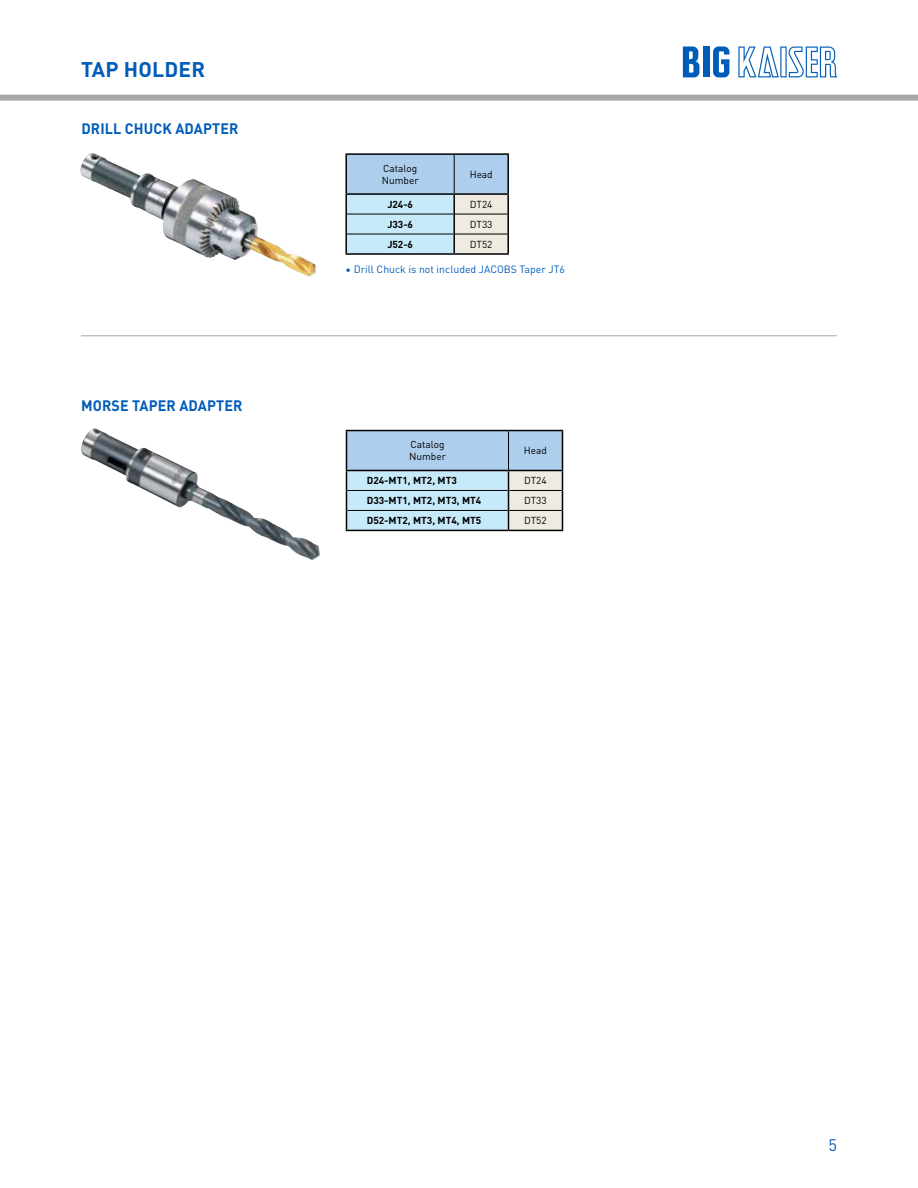
<style>
.page{position:relative;width:918px;height:1188px;background:#fff}
.page>*{position:absolute;margin:0;border:0;box-sizing:border-box;transform-origin:0 0}
.t1{font:700 21px "DINOT";letter-spacing:.01em;color:#005cb9}
.t2{font:16.5px "DINOT";color:#005cb9}
.t3{font:700 15px "DINOT";letter-spacing:.01em;color:#005cb9;scale:.95 1}
.t4{font:10.5px "DINOT";color:#005cb9}
.t5{font:700 10.05px "DINOT";color:#000}
.t6{font:10.05px/12px "DINOT";color:#000}
</style>
<div class="page">
<div style="left:0;top:95px;width:918px;height:6px;background:#a7a8a9"></div>
<svg style="left:713px;top:47px;width:16px;height:30px"></svg>
<div style="left:703px;top:47px;width:6px;height:30px;background:#005cb9"></div>
<svg style="left:683px;top:47px;width:16px;height:30px"></svg>
<svg style="left:738px;top:47px;width:99px;height:30px"></svg>
<hr style="left:81px;top:335px;width:756px;height:1px;background:#a7a8a9">
<img style="left:80px;top:153px;width:236px;height:124px">
<img style="left:81px;top:428px;width:239px;height:132px">
<hr style="left:345px;top:153px;width:109px;height:2px;background:#000">
<hr style="left:454px;top:153px;width:55px;height:2px;background:#000">
<hr style="left:345px;top:253px;width:109px;height:2px;background:#000">
<hr style="left:454px;top:253px;width:55px;height:2px;background:#000">
<svg style="left:345px;top:154px;width:164px;height:100px;background:#b6cede"></svg>
<hr style="left:346px;top:430px;width:162px;height:1px;background:#000">
<hr style="left:508px;top:430px;width:55px;height:1px;background:#000">
<hr style="left:346px;top:530px;width:162px;height:1px;background:#000">
<hr style="left:508px;top:530px;width:55px;height:1px;background:#000">
<svg style="left:346px;top:431px;width:217px;height:99px;background:#b7d1e3"></svg>
<h1 class="t1" style="left:81px;top:53px;width:125px">TAP HOLDER</h1>
<h3 class="t3" style="left:81px;top:117px;width:167px">DRILL CHUCK ADAPTER</h3>
<h3 class="t3" style="left:81px;top:394px;width:171px">MORSE TAPER ADAPTER</h3>
<p class="t6" style="left:382px;top:162px;width:38px">Catalog<br>Number</p>
<p class="t6" style="left:470px;top:168px;width:25px">Head</p>
<p class="t5" style="left:387px;top:196px;width:27px">J24-6</p>
<p class="t6" style="left:470px;top:198px;width:24px">DT24</p>
<p class="t5" style="left:387px;top:216px;width:27px">J33-6</p>
<p class="t6" style="left:470px;top:218px;width:24px">DT33</p>
<p class="t5" style="left:387px;top:236px;width:27px">J52-6</p>
<p class="t6" style="left:470px;top:238px;width:24px">DT52</p>
<p class="t4" style="left:345px;top:261px;width:221px">• Drill Chuck is not included JACOBS Taper JT6</p>
<p class="t6" style="left:409px;top:438px;width:38px">Catalog<br>Number</p>
<p class="t6" style="left:524px;top:444px;width:25px">Head</p>
<p class="t5" style="left:367px;top:473px;width:92px">D24-MT1, MT2, MT3</p>
<p class="t6" style="left:524px;top:474px;width:24px">DT24</p>
<p class="t5" style="left:367px;top:493px;width:116px">D33-MT1, MT2, MT3, MT4</p>
<p class="t6" style="left:524px;top:494px;width:24px">DT33</p>
<p class="t5" style="left:367px;top:513px;width:116px">D52-MT2, MT3, MT4, MT5</p>
<p class="t6" style="left:524px;top:514px;width:24px">DT52</p>
<h2 class="t2" style="left:829px;top:1133px;width:10px">5</h2>
</div>
